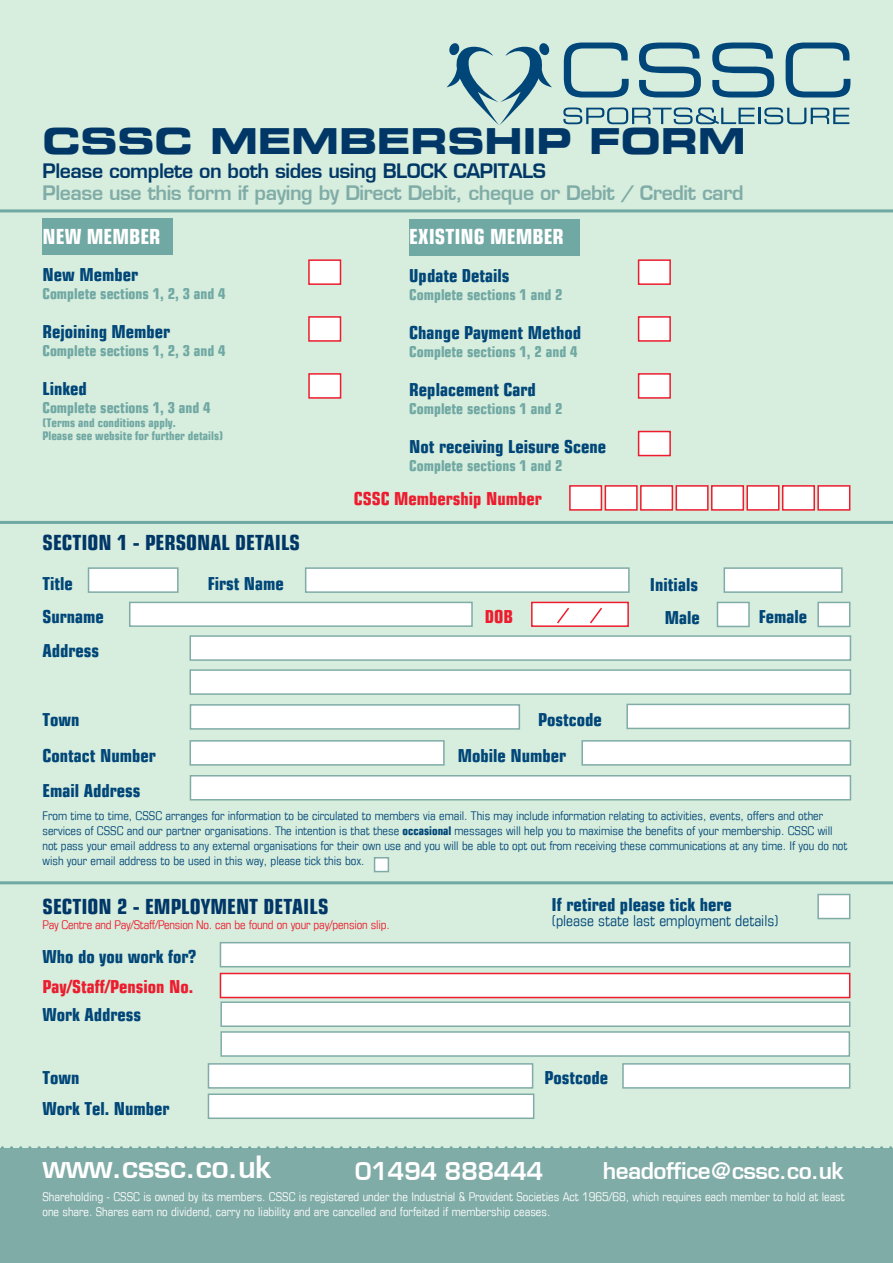
<style>
.page{position:relative;width:893px;height:1263px;background:#d7eddd}
.page>*{position:absolute;margin:0;border:0;box-sizing:border-box;transform-origin:0 0}
.t1{font:36px "Eurostile LT Bold Extended Two";letter-spacing:-.01em;color:#003767}
.t2{font:600 30px "Eurostile LT";letter-spacing:-.025em;color:#fff}
.t3{font:600 24px "Eurostile LT";letter-spacing:-.025em;color:#fff}
.t4{font:600 22.5px "Eurostile LT";letter-spacing:-.025em;color:#fff}
.t5{font:700 condensed 21px "Eurostile LT";color:#003767}
.t6{font:700 condensed 21px "Eurostile LT";color:#fff}
.t7{font:600 19.5px "Eurostile LT";letter-spacing:-.025em;color:#80aca7}
.t8{font:600 19.5px "Eurostile LT";letter-spacing:-.025em;color:#003767}
.t9{font:700 condensed 18px "Eurostile LT";color:#004678}
.t10{font:700 condensed 18px "Eurostile LT";color:#ed1c2e}
.t11{font:700 condensed 15px "Eurostile LT";color:#70a8a3}
.t12{font:condensed 15px "Eurostile LT";color:#004678}
.t13{font:condensed 12px/15px "Eurostile LT";color:#004678}
.t14{font:condensed 12px/14.4px "Eurostile LT";color:#fff}
.t15{font:condensed 12px "Eurostile LT";letter-spacing:-.015em;color:#ed1c2e}
.t16{font:700 condensed 12px/13.5px "Eurostile LT";color:#70a8a3}
.s1{font-weight:700}
</style>
<div class="page">
<div style="left:43px;top:219px;width:130px;height:36px;background:#70a8a3"></div>
<div style="left:409px;top:219px;width:171px;height:36px;background:#70a8a3"></div>
<hr style="left:0;top:209px;width:893px;height:3px;background:#70a8a3">
<hr style="left:0;top:521px;width:893px;height:3px;background:#70a8a3">
<div style="left:569px;top:485px;width:33px;height:26px;background:#fff;border:2px solid #ed1c2e"></div>
<div style="left:605px;top:485px;width:33px;height:26px;background:#fff;border:2px solid #ed1c2e"></div>
<div style="left:640px;top:485px;width:33px;height:26px;background:#fff;border:2px solid #ed1c2e"></div>
<div style="left:675px;top:485px;width:34px;height:26px;background:#fff;border:2px solid #ed1c2e"></div>
<div style="left:711px;top:485px;width:33px;height:26px;background:#fff;border:2px solid #ed1c2e"></div>
<div style="left:746px;top:485px;width:33px;height:26px;background:#fff;border:2px solid #ed1c2e"></div>
<div style="left:782px;top:485px;width:33px;height:26px;background:#fff;border:2px solid #ed1c2e"></div>
<div style="left:817px;top:485px;width:33px;height:26px;background:#fff;border:2px solid #ed1c2e"></div>
<div style="left:724px;top:567px;width:119px;height:26px;background:#fff;border:2px solid #80aca7"></div>
<div style="left:305px;top:567px;width:325px;height:26px;background:#fff;border:2px solid #80aca7"></div>
<div style="left:88px;top:567px;width:91px;height:26px;background:#fff;border:2px solid #80aca7"></div>
<div style="left:129px;top:602px;width:344px;height:25px;background:#fff;border:2px solid #80aca7"></div>
<div style="left:531px;top:602px;width:98px;height:25px;background:#fff;border:2px solid #ed1c2e"></div>
<div style="left:717px;top:602px;width:33px;height:25px;background:#fff;border:2px solid #80aca7"></div>
<div style="left:817px;top:602px;width:33px;height:25px;background:#fff;border:2px solid #80aca7"></div>
<div style="left:190px;top:635px;width:661px;height:26px;background:#fff;border:2px solid #80aca7"></div>
<div style="left:190px;top:669px;width:661px;height:26px;background:#fff;border:2px solid #80aca7"></div>
<div style="left:626px;top:704px;width:224px;height:25px;background:#fff;border:2px solid #80aca7"></div>
<div style="left:190px;top:740px;width:255px;height:26px;background:#fff;border:2px solid #80aca7"></div>
<div style="left:581px;top:740px;width:270px;height:26px;background:#fff;border:2px solid #80aca7"></div>
<hr style="left:0;top:881px;width:893px;height:3px;background:#70a8a3">
<div style="left:220px;top:942px;width:630px;height:25px;background:#fff;border:2px solid #80aca7"></div>
<div style="left:220px;top:973px;width:630px;height:25px;background:#fff;border:2px solid #ed1c2e"></div>
<div style="left:220px;top:1001px;width:630px;height:26px;background:#fff;border:2px solid #80aca7"></div>
<div style="left:220px;top:1031px;width:630px;height:26px;background:#fff;border:2px solid #80aca7"></div>
<div style="left:208px;top:1093px;width:326px;height:26px;background:#fff;border:2px solid #80aca7"></div>
<div style="left:208px;top:1063px;width:325px;height:26px;background:#fff;border:2px solid #80aca7"></div>
<div style="left:0;top:1148px;width:893px;height:115px;background:#80aca7"></div>
<div style="left:622px;top:1063px;width:228px;height:26px;background:#fff;border:2px solid #80aca7"></div>
<svg style="left:1px;top:1146px;width:892px;height:3px"></svg>
<div style="left:190px;top:775px;width:661px;height:25px;background:#fff;border:2px solid #80aca7"></div>
<svg style="left:555px;top:607px;width:16px;height:18px"></svg>
<svg style="left:588px;top:607px;width:16px;height:18px"></svg>
<div style="left:374px;top:857px;width:15px;height:15px;background:#fff;border:2px solid #80aca7"></div>
<svg style="left:446px;top:43px;width:106px;height:82px"></svg>
<svg style="left:564px;top:43px;width:65px;height:54px"></svg>
<svg style="left:639px;top:43px;width:62px;height:54px"></svg>
<svg style="left:712px;top:43px;width:62px;height:54px"></svg>
<svg style="left:786px;top:43px;width:64px;height:54px"></svg>
<svg style="left:563px;top:107px;width:286px;height:17px"></svg>
<div style="left:190px;top:704px;width:330px;height:26px;background:#fff;border:2px solid #80aca7"></div>
<div style="left:638px;top:259px;width:33px;height:26px;background:#fff;border:2px solid #ed1c2e"></div>
<div style="left:638px;top:316px;width:33px;height:26px;background:#fff;border:2px solid #ed1c2e"></div>
<div style="left:638px;top:373px;width:33px;height:26px;background:#fff;border:2px solid #ed1c2e"></div>
<div style="left:638px;top:431px;width:33px;height:25px;background:#fff;border:2px solid #ed1c2e"></div>
<div style="left:308px;top:259px;width:33px;height:26px;background:#fff;border:2px solid #ed1c2e"></div>
<div style="left:308px;top:316px;width:33px;height:26px;background:#fff;border:2px solid #ed1c2e"></div>
<div style="left:308px;top:373px;width:33px;height:26px;background:#fff;border:2px solid #ed1c2e"></div>
<div style="left:817px;top:894px;width:33px;height:25px;background:#fff;border:2px solid #80aca7"></div>
<h1 class="t1" style="left:43px;top:116px;width:699px">CSSC MEMBERSHIP FORM</h1>
<h3 class="t8" style="left:43px;top:159px;width:505px">Please complete on both sides using BLOCK CAPITALS</h3>
<h3 class="t7" style="left:43px;top:180px;width:703px">Please use this form if paying by Direct Debit, cheque or Debit / Credit card</h3>
<h3 class="t6" style="left:43px;top:224px;width:120px">New Member</h3>
<h3 class="t6" style="left:409px;top:224px;width:156px">Existing Member</h3>
<h3 class="t9" style="left:43px;top:264px;width:97px">New Member</h3>
<p class="t11" style="left:43px;top:285px;width:185px">Complete sections 1, 2, 3 and 4</p>
<h3 class="t9" style="left:43px;top:321px;width:129px">Rejoining Member</h3>
<p class="t11" style="left:43px;top:342px;width:185px">Complete sections 1, 2, 3 and 4</p>
<h3 class="t9" style="left:43px;top:378px;width:46px">Linked</h3>
<p class="t11" style="left:43px;top:399px;width:170px">Complete sections 1, 3 and 4</p>
<p class="t16" style="left:43px;top:416px;width:182px">(Terms and conditions apply.<br>Please see website for further details)</p>
<h3 class="t9" style="left:409px;top:265px;width:102px">Update Details</h3>
<p class="t11" style="left:409px;top:286px;width:155px">Complete sections 1 and 2</p>
<h3 class="t9" style="left:409px;top:322px;width:173px">Change Payment Method</h3>
<p class="t11" style="left:409px;top:343px;width:170px">Complete sections 1, 2 and 4</p>
<h3 class="t9" style="left:409px;top:379px;width:128px">Replacement Card</h3>
<p class="t11" style="left:409px;top:400px;width:155px">Complete sections 1 and 2</p>
<h3 class="t9" style="left:409px;top:436px;width:198px">Not receiving Leisure Scene</h3>
<p class="t11" style="left:409px;top:457px;width:155px">Complete sections 1 and 2</p>
<h3 class="t5" style="left:43px;top:530px;width:259px">section 1 - personal details</h3>
<h3 class="t10" style="left:354px;top:488px;width:190px">CSSC Membership Number</h3>
<h3 class="t9" style="left:43px;top:573px;width:32px">Title</h3>
<h3 class="t9" style="left:208px;top:573px;width:78px">First Name</h3>
<h3 class="t9" style="left:650px;top:573px;width:50px">Initials</h3>
<h3 class="t9" style="left:43px;top:605px;width:63px">Surname</h3>
<h3 class="t10" style="left:485px;top:605px;width:20px">DOB</h3>
<h3 class="t9" style="left:665px;top:606px;width:37px">Male</h3>
<h3 class="t9" style="left:759px;top:605px;width:50px">Female</h3>
<h3 class="t9" style="left:43px;top:639px;width:58px">Address</h3>
<h3 class="t9" style="left:43px;top:708px;width:39px">Town</h3>
<h3 class="t9" style="left:538px;top:708px;width:65px">Postcode</h3>
<h3 class="t9" style="left:43px;top:745px;width:115px">Contact Number</h3>
<h3 class="t9" style="left:458px;top:744px;width:110px">Mobile Number</h3>
<h3 class="t9" style="left:43px;top:779px;width:100px">Email Address</h3>
<p class="t13" style="left:43px;top:808px;width:806px">From time to time, CSSC arranges for information to be circulated to members via email. This may include information relating to activities, events, offers and other services of CSSC and our partner organisations. The intention is that these <span class="s1">occasional</span> messages will help you to maximise the benefits of your membership. CSSC will not pass your email address to any external organisations for their own use and you will be able to opt out from receiving these communications at any time. If you do not wish your email address to be used in this way, please tick this box.</p>
<h3 class="t5" style="left:43px;top:894px;width:287px">section 2 - employment details</h3>
<p class="t15" style="left:43px;top:918px;width:349px">Pay Centre and Pay/Staff/Pension No. can be found on your pay/pension slip.</p>
<h3 class="t9" style="left:43px;top:946px;width:155px">Who do you work for?</h3>
<h3 class="t10" style="left:43px;top:976px;width:152px">Pay/Staff/Pension No.</h3>
<h3 class="t9" style="left:43px;top:1004px;width:100px">Work Address</h3>
<h3 class="t9" style="left:552px;top:894px;width:182px">If retired please tick here</h3>
<p class="t12" style="left:552px;top:912px;width:229px">(please state last employment details)</p>
<h3 class="t9" style="left:43px;top:1066px;width:39px">Town</h3>
<h3 class="t9" style="left:544px;top:1066px;width:65px">Postcode</h3>
<h3 class="t9" style="left:43px;top:1098px;width:128px">Work Tel. Number</h3>
<h2 class="t2" style="left:43px;top:1148px;width:230px">www.cssc.co.uk</h2>
<h3 class="t3" style="left:355px;top:1156px;width:190px">01494 888444</h3>
<h3 class="t4" style="left:603px;top:1156px;width:242px">headoffice@cssc.co.uk</h3>
<p class="t14" style="left:43px;top:1189px;width:804px">Shareholding - CSSC is owned by its members. CSSC is registered under the Industrial &amp; Provident Societies Act 1965/68, which requires each member to hold at least one share. Shares earn no dividend, carry no liability and are cancelled and forfeited if membership ceases.</p>
</div>
